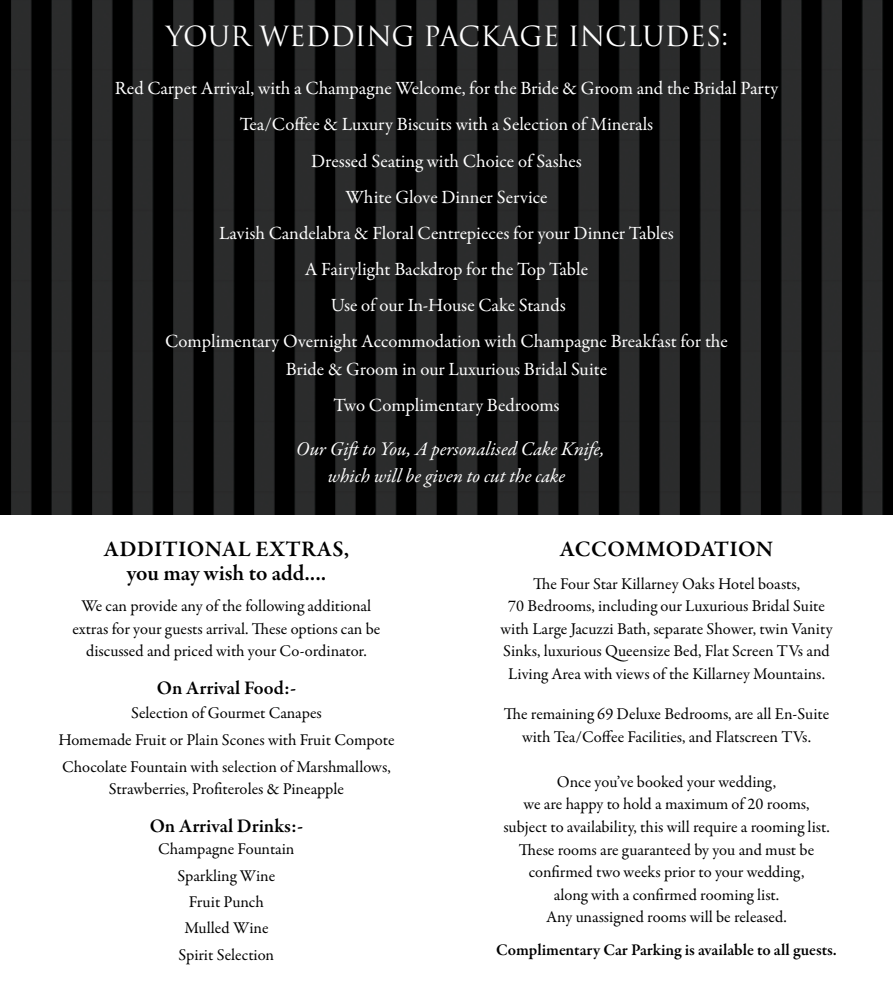
<style>
.page{position:relative;width:893px;height:1000px;background:#fff}
.page>*{position:absolute;margin:0;border:0;box-sizing:border-box;transform-origin:0 0}
.t1{font:27px "Trajan Pro";color:#fff}
.t2{font:600 22.5px/24px "Garamond Premr Pro";letter-spacing:.01em;color:#000;text-align:center}
.t3{font:italic 19.5px/27px "Garamond Premr Pro";letter-spacing:-.005em;color:#fff;text-align:center}
.t4{font:600 19.5px "Garamond Premr Pro";color:#000}
.t5{font:18.75px/36px "Garamond Premr Pro";color:#fff;text-align:center}
.t6{font:16.5px/22.5px "Garamond Premr Pro";color:#000;text-align:center}
.t7{font:600 16.5px "Garamond Premr Pro";color:#000}
</style>
<div class="page">
<img style="left:0;top:0;width:893px;height:514px">
<p class="t1" style="left:166px;top:19px;width:564px">YOUR WEDDING PACKAGE INCLUDES:</p>
<p class="t5" style="left:115px;top:71px;width:665px">Red Carpet Arrival, with a Champagne Welcome, for the Bride &amp; Groom and the Bridal Party Tea/Coffee &amp; Luxury Biscuits with a Selection of Minerals<br>Dressed Seating with Choice of Sashes<br>White Glove Dinner Service<br>Lavish Candelabra &amp; Floral Centrepieces for your Dinner Tables<br>A Fairylight Backdrop for the Top Table<br>Use of our In-House Cake Stands<br>Complimentary Overnight Accommodation with Champagne Breakfast for the</p>
<p class="t5" style="left:286px;top:351px;width:323px">Bride &amp; Groom in our Luxurious Bridal Suite<br>Two Complimentary Bedrooms</p>
<p class="t3" style="left:296px;top:436px;width:310px">Our Gift to You, A personalised Cake Knife, which will be given to cut the cake</p>
<p class="t2" style="left:104px;top:537px;width:247px">ADDITIONAL EXTRAS, you may wish to add....</p>
<p class="t6" style="left:72px;top:595px;width:309px">We can provide any of the following additional extras for your guests arrival. These options can be discussed and priced with your Co-ordinator.</p>
<p class="t4" style="left:157px;top:675px;width:141px">On Arrival Food:-</p>
<p class="t6" style="left:58px;top:699px;width:338px;line-height:27px">Selection of Gourmet Canapes<br>Homemade Fruit or Plain Scones with Fruit Compote<br>Chocolate Fountain with selection of Marshmallows,</p>
<p class="t6" style="left:109px;top:778px;width:237px">Strawberries, Profiteroles &amp; Pineapple</p>
<p class="t4" style="left:150px;top:813px;width:155px">On Arrival Drinks:-</p>
<p class="t6" style="left:158px;top:836px;width:138px;line-height:26.2px">Champagne Fountain<br>Sparkling Wine<br>Fruit Punch<br>Mulled Wine<br>Spirit Selection</p>
<p class="t2" style="left:560px;top:537px;width:215px">ACCOMMODATION</p>
<p class="t6" style="left:501px;top:572px;width:333px">The Four Star Killarney Oaks Hotel boasts,<br>70 Bedrooms, including our Luxurious Bridal Suite with Large Jacuzzi Bath, separate Shower, twin Vanity Sinks, luxurious Queensize Bed, Flat Screen TVs and Living Area with views of the Killarney Mountains.</p>
<p class="t6" style="left:504px;top:703px;width:327px">The remaining 69 Deluxe Bedrooms, are all En-Suite with Tea/Coffee Facilities, and Flatscreen TVs.</p>
<p class="t6" style="left:503px;top:770px;width:328px">Once you’ve booked your wedding,<br>we are happy to hold a maximum of 20 rooms, subject to availability, this will require a rooming list.<br>These rooms are guaranteed by you and must be confirmed two weeks prior to your wedding,<br>along with a confirmed rooming list.<br>Any unassigned rooms will be released.</p>
<p class="t7" style="left:496px;top:939px;width:342px">Complimentary Car Parking is available to all guests.</p>
</div>
